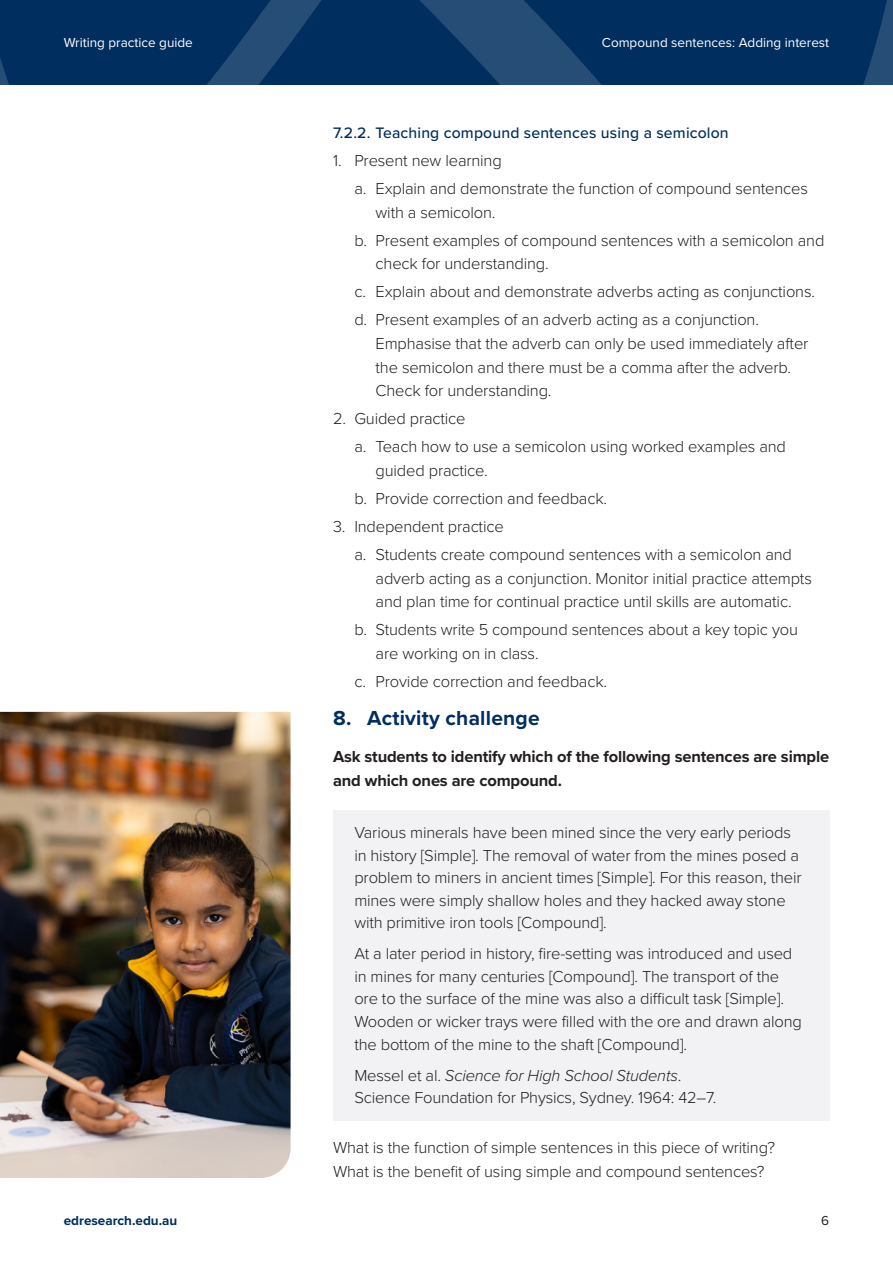
<style>
.page{position:relative;width:893px;height:1263px;background:#fff}
.page>*{position:absolute;margin:0;border:0;box-sizing:border-box;transform-origin:0 0}
.H1_-_List{font:700 21px "Proxima Nova";letter-spacing:.01em;color:#002e5e}
.List_L2{font:300 16.5px/23.7px "Proxima Nova";letter-spacing:-.01em;color:#231f20}
.Normal_Example{font:300 16.5px/22.5px "Proxima Nova";letter-spacing:-.01em;color:#231f20}
.t1{font:700 16.5px/24px "Proxima Nova";letter-spacing:-.01em;color:#231f20}
.List_L1{font:300 16.5px "Proxima Nova";letter-spacing:-.01em;color:#231f20}
.H3_-_List{font:500 15.75px "Proxima Nova";letter-spacing:.01em;color:#002e5e}
.t2{font:13.5px "Proxima Nova";color:#fff}
.t3{font:700 13.5px "Proxima Nova";color:#002e5e}
.t4{font:13.5px "Proxima Nova";color:#231f20}
.s1{font-style:italic}
</style>
<div class="page">
<svg style="left:0;top:0;width:893px;height:85px;background:#073462"></svg>
<div style="left:333px;top:810px;width:496px;height:137px;background:#f2f2f4"></div>
<div style="left:333px;top:931px;width:496px;height:137px;background:#f2f2f4"></div>
<div style="left:333px;top:1052px;width:496px;height:69px;background:#f2f2f4"></div>
<img style="left:0;top:712px;width:291px;height:466px">
<p class="t2" style="left:64px;top:32px;width:131px">Writing practice guide</p>
<p class="t2" style="left:602px;top:32px;width:229px">Compound sentences: Adding interest</p>
<h5 class="H3_-_List" style="left:333px;top:121px;width:397px">7.2.2. Teaching compound sentences using a semicolon</h5>
<p class="List_L1" style="left:333px;top:148px;width:170px">1. Present new learning</p>
<p class="List_L2" style="left:376px;top:176px;width:434px;text-indent:-21px">a. Explain and demonstrate the function of compound sentences with a semicolon.</p>
<p class="List_L2" style="left:376px;top:227px;width:450px;text-indent:-21px">b. Present examples of compound sentences with a semicolon and check for understanding.</p>
<p class="List_L2" style="left:354px;top:279px;width:462px">c. Explain about and demonstrate adverbs acting as conjunctions.</p>
<p class="List_L2" style="left:376px;top:307px;width:434px;text-indent:-21px">d. Present examples of an adverb acting as a conjunction.<br>Emphasise that the adverb can only be used immediately after the semicolon and there must be a comma after the adverb.<br>Check for understanding.</p>
<p class="List_L1" style="left:333px;top:406px;width:134px">2. Guided practice</p>
<p class="List_L2" style="left:376px;top:434px;width:412px;text-indent:-21px">a. Teach how to use a semicolon using worked examples and guided practice.</p>
<p class="List_L2" style="left:354px;top:486px;width:254px">b. Provide correction and feedback.</p>
<p class="List_L1" style="left:333px;top:514px;width:172px">3. Independent practice</p>
<p class="List_L2" style="left:376px;top:542px;width:438px;text-indent:-21px">a. Students create compound sentences with a semicolon and adverb acting as a conjunction. Monitor initial practice attempts and plan time for continual practice until skills are automatic.</p>
<p class="List_L2" style="left:376px;top:617px;width:424px;text-indent:-21px">b. Students write 5 compound sentences about a key topic you are working on in class.</p>
<p class="List_L2" style="left:354px;top:669px;width:254px">c. Provide correction and feedback.</p>
<h3 class="H1_-_List" style="left:333px;top:703px;width:208px">8. Activity challenge</h3>
<p class="t1" style="left:333px;top:744px;width:498px">Ask students to identify which of the following sentences are simple and which ones are compound.</p>
<p class="Normal_Example" style="left:354px;top:821px;width:449px">Various minerals have been mined since the very early periods in history [Simple]. The removal of water from the mines posed a problem to miners in ancient times [Simple]. For this reason, their mines were simply shallow holes and they hacked away stone with primitive iron tools [Compound].</p>
<p class="Normal_Example" style="left:354px;top:942px;width:449px">At a later period in history, fire-setting was introduced and used in mines for many centuries [Compound]. The transport of the ore to the surface of the mine was also a difficult task [Simple].<br>Wooden or wicker trays were filled with the ore and drawn along the bottom of the mine to the shaft [Compound].</p>
<p class="Normal_Example" style="left:354px;top:1063px;width:363px">Messel et al. <span class="s1">Science for High School Students</span>.<br>Science Foundation for Physics, Sydney. 1964: 42–7.</p>
<p class="Normal_Example" style="left:333px;top:1134px;width:444px;line-height:24px">What is the function of simple sentences in this piece of writing?<br>What is the benefit of using simple and compound sentences?</p>
<p class="t3" style="left:64px;top:1210px;width:115px">edresearch.edu.au</p>
<p class="t4" style="left:821px;top:1210px;width:9px">6</p>
</div>
